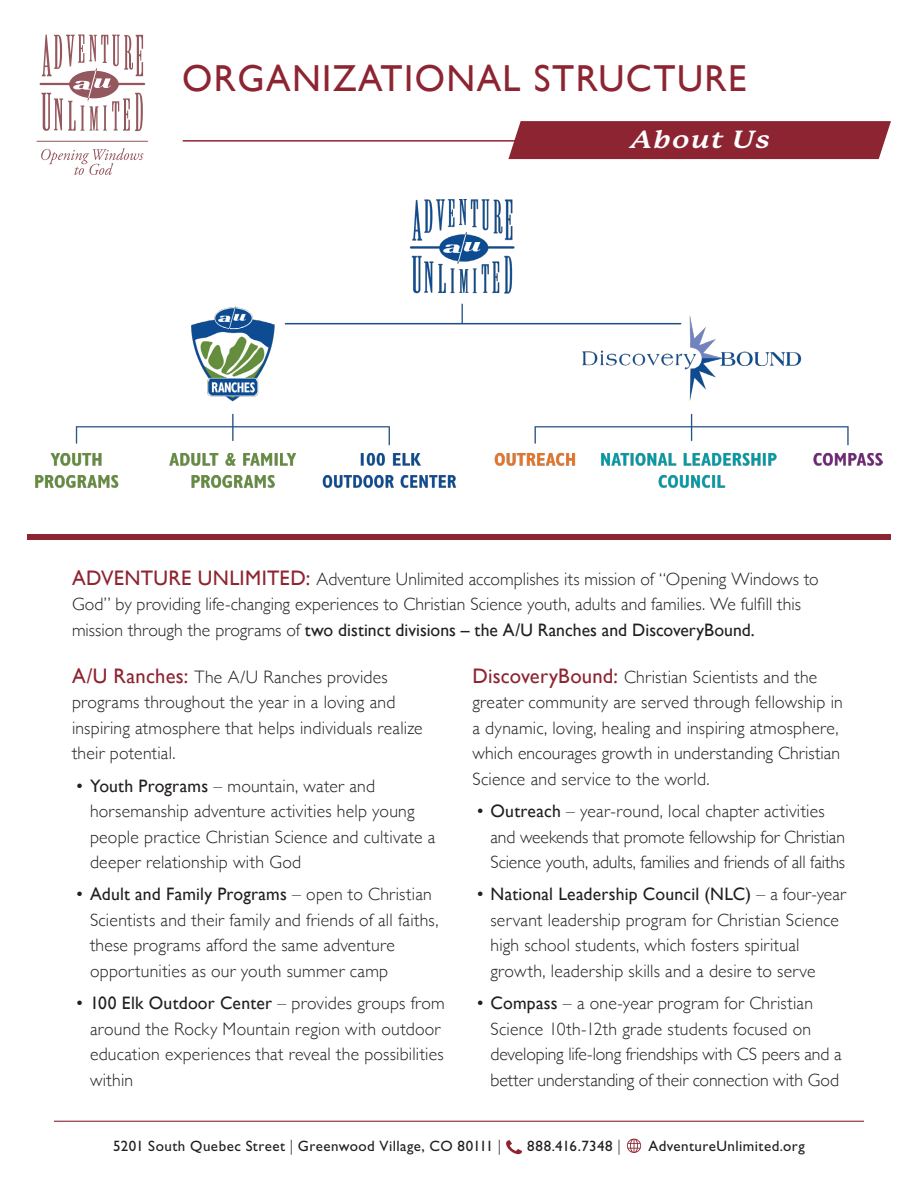
<style>
.page{position:relative;width:918px;height:1188px;background:#fff}
.page>*{position:absolute;margin:0;border:0;box-sizing:border-box;transform-origin:0 0}
.t1{font:37.5px "Gill Sans";letter-spacing:.04em;color:#8d2431}
.Title_1{font:italic 700 24.3px "P22 Mackinac Pro";letter-spacing:.045em;color:#fff;scale:1.2 1}
.t2{font:300 18px/25.5px "Gill Sans";letter-spacing:.01em;color:#231f20}
.t3{font:15px "Gill Sans Std";letter-spacing:.03em;color:#231f20}
.s1{font-weight:400;font-size:21px;color:#8d2431}
.s2{font-weight:400}
.s3{font-weight:300}
</style>
<div class="page">
<svg style="left:39px;top:34px;width:107px;height:97px"></svg>
<svg style="left:41px;top:148px;width:102px;height:27px"></svg>
<hr style="left:37px;top:141px;width:111px;height:1px;background:#95575e">
<hr style="left:183px;top:140px;width:386px;height:2px;background:#8d2431">
<svg style="left:507px;top:121px;width:384px;height:39px;background:#93313d"></svg>
<div style="left:27px;top:534px;width:864px;height:6px;background:#8d2431"></div>
<hr style="left:54px;top:1121px;width:810px;height:1px;background:#8d2431">
<svg style="left:506px;top:1140px;width:16px;height:14px"></svg>
<svg style="left:627px;top:1139px;width:14px;height:14px"></svg>
<img style="left:35px;top:200px;width:848px;height:289px">
<p class="t1" style="left:182px;top:56px;width:566px">ORGANIZATIONAL STRUCTURE</p>
<p class="Title_1" style="left:631px;top:126px;width:117px">About Us</p>
<p class="t2" style="left:72px;top:565px;width:748px"><span class="s1">ADVENTURE UNLIMITED:</span> Adventure Unlimited accomplishes its mission of “Opening Windows to<br>God” by providing life-changing experiences to Christian Science youth, adults and families. We fulfill this mission through the programs of <span class="s2">two distinct divisions – the A/U Ranches and DiscoveryBound.</span></p>
<p class="t2" style="left:72px;top:663px;width:352px"><span class="s1">A/U Ranches:</span> The A/U Ranches provides programs throughout the year in a loving and inspiring atmosphere that helps individuals realize their potential.</p>
<p class="t2" style="left:90px;top:772px;width:347px;text-indent:-14px"><span class="s2">• Youth Programs</span> – mountain, water and horsemanship adventure activities help young people practice Christian Science and cultivate a deeper relationship with God</p>
<p class="t2" style="left:90px;top:881px;width:350px;text-indent:-14px"><span class="s2">• Adult and Family Programs</span> – open to Christian Scientists and their family and friends of all faiths, these programs afford the same adventure opportunities as our youth summer camp</p>
<p class="t2" style="left:90px;top:990px;width:356px;text-indent:-14px"><span class="s2">• 100 Elk Outdoor Center</span> – provides groups from around the Rocky Mountain region with outdoor education experiences that reveal the possibilities within</p>
<p class="t2" style="left:472px;top:663px;width:372px"><span class="s1">DiscoveryBound:</span> Christian Scientists and the greater community are served through fellowship in a dynamic, loving, healing and inspiring atmosphere, which encourages growth in understanding Christian Science and service to the world.</p>
<p class="t2" style="left:490px;top:798px;width:356px;text-indent:-14px"><span class="s2">• Outreach</span> – year-round, local chapter activities and weekends that promote fellowship for Christian<br>Science youth, adults, families and friends of all faiths</p>
<p class="t2" style="left:490px;top:881px;width:357px;text-indent:-14px"><span class="s2">• National Leadership Council (NLC)</span> – a four-year servant leadership program for Christian Science high school students, which fosters spiritual growth, leadership skills and a desire to serve</p>
<p class="t2" style="left:490px;top:990px;width:353px;text-indent:-14px"><span class="s2">• Compass</span> – a one-year program for Christian Science 10th-12th grade students focused on developing life-long friendships with CS peers and a better understanding of their connection with God</p>
<p class="t3" style="left:113px;top:1138px;width:390px">5201 South Quebec Street <span class="s3">|</span> Greenwood Village, CO 80111 <span class="s3">|</span></p>
<p class="t3" style="left:527px;top:1138px;width:95px">888.416.7348 <span class="s3">|</span></p>
<p class="t3" style="left:648px;top:1138px;width:158px">AdventureUnlimited.org</p>
</div>
